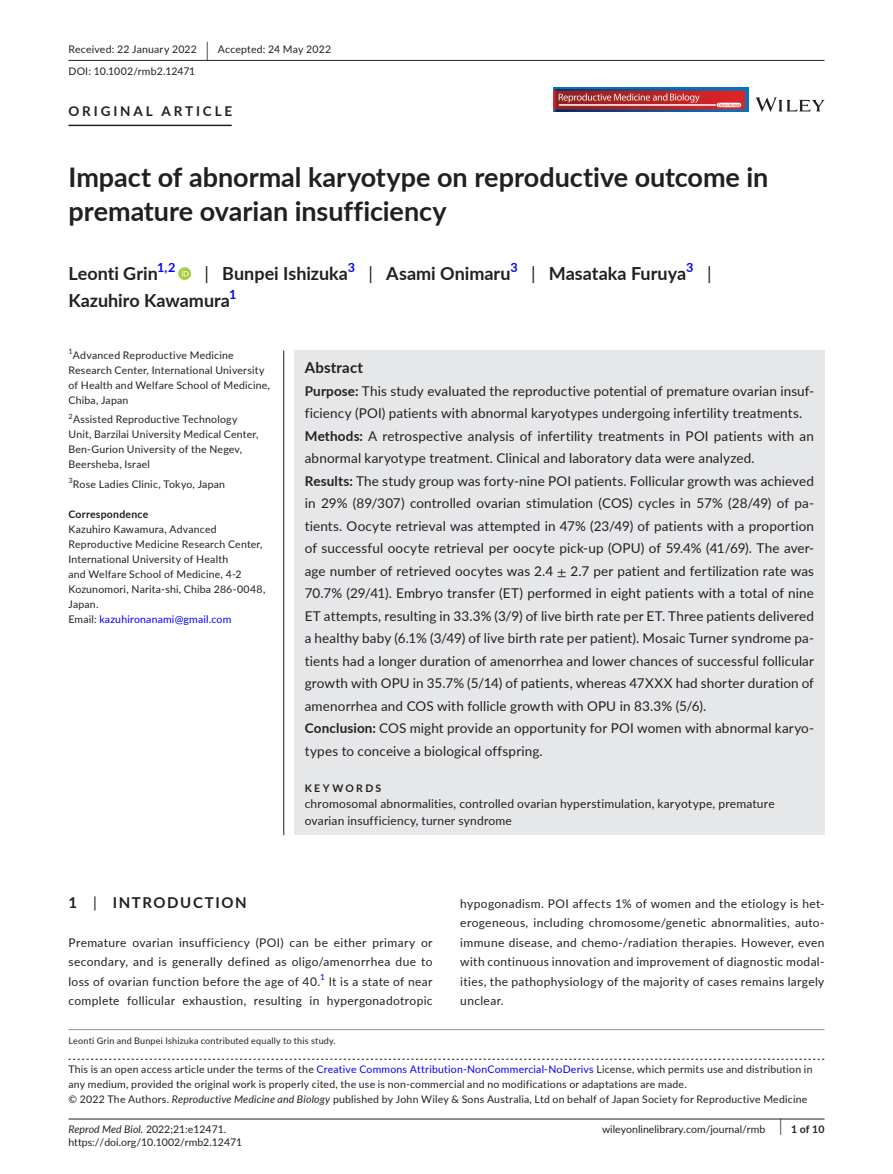
<style>
.page{position:relative;width:893px;height:1174px;background:#fff}
.page>*{position:absolute;margin:0;border:0;box-sizing:border-box;transform-origin:0 0}
.t1{font:700 27px/34.5px "Lato";color:#231f20}
.t2{font:700 18px "Lato";color:#231f20}
.t3{font:18px "Lato";color:#231f20}
.t4{font:700 15px "Lato";letter-spacing:.1em;color:#231f20}
.t5{font:700 15px "Lato";letter-spacing:.015em;color:#231f20}
.t6{font:13.5px/22.5px "Lato";letter-spacing:.01em;color:#231f20}
.t7{font:700 13.5px "Lato";letter-spacing:.215em;color:#231f20}
.t8{font:700 12.6px "Lato";color:#00f}
.t9{font:12px/19.5px "Lato";letter-spacing:.02em;color:#231f20;text-align:justify}
.t10{font:10.5px/15px "Lato";letter-spacing:.02em;color:#231f20}
.t11{font:10.5px "Lato";color:#231f20}
.t12{font:700 10.5px "Lato";letter-spacing:.02em;color:#231f20}
.t13{font:700 10.5px "Lato";letter-spacing:.22em;color:#231f20}
.t14{font:9px "Lato";letter-spacing:.025em;color:#231f20}
.t15{font:7.35px "Lato";color:#231f20}
.s1{font-size:19.65px}
.s2{font-weight:400}
.s3{color:#00f}
.s4{font-weight:700}
.s5{font-family:"STIX"}
.s6{font-style:italic}
.s7{font-weight:400;font-size:17.4px}
</style>
<div class="page">
<hr style="left:68px;top:1118px;width:756px;height:1px;background:#231f20">
<svg style="left:756px;top:97px;width:68px;height:15px"></svg>
<img style="left:554px;top:87px;width:194px;height:25px">
<hr style="left:68px;top:60px;width:756px;height:1px;background:#231f20">
<hr style="left:68px;top:125px;width:164px;height:1px;background:#231f20">
<svg style="left:178px;top:267px;width:13px;height:13px"></svg>
<svg style="left:182px;top:269px;width:7px;height:7px"></svg>
<svg style="left:68px;top:1058px;width:756px;height:1px"></svg>
<hr style="left:68px;top:1029px;width:756px;height:1px;background:#939598">
<div style="left:294px;top:350px;width:530px;height:485px;background:#e6e7e9"></div>
<hr style="left:283px;top:350px;width:1px;height:485px;background:#231f20">
<p class="t10" style="left:68px;top:38px;width:264px;line-height:21.8px">Received: 22 January 2022 <span class="s1">|</span> Accepted: 24 May 2022<br>DOI: 10.1002/rmb2.12471</p>
<p class="t7" style="left:68px;top:101px;width:165px">ORIGINAL ARTICLE</p>
<h1 class="t1" style="left:68px;top:159px;width:701px">Impact of abnormal karyotype on reproductive outcome in premature ovarian insufficiency</h1>
<h2 class="t2" style="left:68px;top:260px;width:91px">Leonti Grin</h2>
<p class="t8" style="left:157px;top:258px;width:20px">1,2</p>
<h2 class="t2" style="left:205px;top:260px;width:145px"><span class="s2">|</span> Bunpei Ishizuka</h2>
<p class="t8" style="left:348px;top:258px;width:9px">3</p>
<h2 class="t2" style="left:369px;top:260px;width:143px"><span class="s2">|</span> Asami Onimaru</h2>
<p class="t8" style="left:510px;top:258px;width:9px">3</p>
<h2 class="t2" style="left:531px;top:260px;width:157px"><span class="s2">|</span> Masataka Furuya</h2>
<p class="t8" style="left:686px;top:258px;width:9px">3</p>
<h2 class="t3" style="left:707px;top:260px;width:6px">|</h2>
<h2 class="t2" style="left:68px;top:287px;width:163px">Kazuhiro Kawamura</h2>
<p class="t8" style="left:229px;top:285px;width:9px">1</p>
<p class="t15" style="left:68px;top:346px;width:6px">1</p>
<p class="t10" style="left:68px;top:347px;width:203px;text-indent:5px">Advanced Reproductive Medicine Research Center, International University of Health and Welfare School of Medicine, Chiba, Japan</p>
<p class="t10" style="left:68px;top:412px;width:191px"><sup>2</sup>Assisted Reproductive Technology Unit, Barzilai University Medical Center, Ben-Gurion University of the Negev, Beersheba, Israel</p>
<p class="t10" style="left:68px;top:476px;width:158px"><sup>3</sup>Rose Ladies Clinic, Tokyo, Japan</p>
<p class="t12" style="left:68px;top:506px;width:81px">Correspondence</p>
<p class="t10" style="left:68px;top:521px;width:198px">Kazuhiro Kawamura, Advanced<br>Reproductive Medicine Research Center,<br>International University of Health<br>and Welfare School of Medicine, 4-2<br>Kozunomori, Narita-shi, Chiba 286-0048,<br>Japan.<br>Email: <span class="s3">kazuhironanami@gmail.com</span></p>
<p class="t5" style="left:305px;top:356px;width:60px">Abstract</p>
<p class="t6" style="left:305px;top:379px;width:511px"><span class="s4">Purpose:</span> This study evaluated the reproductive potential of premature ovarian insuf&shy;ficiency (POI) patients with abnormal karyotypes undergoing infertility treatments.<br><span class="s4">Methods:</span> A retrospective analysis of infertility treatments in POI patients with an abnormal karyotype treatment. Clinical and laboratory data were analyzed.<br><span class="s4">Results:</span> The study group was forty-nine POI patients. Follicular growth was achieved in 29% (89/307) controlled ovarian stimulation (COS) cycles in 57% (28/49) of pa&shy;tients. Oocyte retrieval was attempted in 47% (23/49) of patients with a proportion of successful oocyte retrieval per oocyte pick-up (OPU) of 59.4% (41/69). The aver&shy;age number of retrieved oocytes was 2.4 <span class="s5">±</span> 2.7 per patient and fertilization rate was 70.7% (29/41). Embryo transfer (ET) performed in eight patients with a total of nine ET attempts, resulting in 33.3% (3/9) of live birth rate per ET. Three patients delivered a healthy baby (6.1% (3/49) of live birth rate per patient). Mosaic Turner syndrome pa&shy;tients had a longer duration of amenorrhea and lower chances of successful follicular growth with OPU in 35.7% (5/14) of patients, whereas 47XXX had shorter duration of amenorrhea and COS with follicle growth with OPU in 83.3% (5/6).<br><span class="s4">Conclusion:</span> COS might provide an opportunity for POI women with abnormal karyo&shy;types to conceive a biological offspring.</p>
<p class="t13" style="left:305px;top:780px;width:78px">KEYWORDS</p>
<p class="t9" style="left:305px;top:795px;width:471px;line-height:16.5px">chromosomal abnormalities, controlled ovarian hyperstimulation, karyotype, premature ovarian insufficiency, turner syndrome</p>
<p class="t4" style="left:68px;top:891px;width:180px">1 <span class="s2">|</span> INTRODUCTION</p>
<p class="t9" style="left:68px;top:932px;width:366px">Premature ovarian insufficiency (POI) can be either primary or secondary, and is generally defined as oligo/amenorrhea due to loss of ovarian function before the age of 40.<sup>1</sup> It is a state of near complete follicular exhaustion, resulting in hypergonadotropic</p>
<p class="t14" style="left:68px;top:1033px;width:269px">Leonti Grin and Bunpei Ishizuka contributed equally to this study.</p>
<p class="t9" style="left:460px;top:893px;width:366px">hypogonadism. POI affects 1% of women and the etiology is het&shy;erogeneous, including chromosome/genetic abnormalities, auto&shy;immune disease, and chemo-/radiation therapies. However, even with continuous innovation and improvement of diagnostic modal&shy;ities, the pathophysiology of the majority of cases remains largely unclear.</p>
<p class="t10" style="left:68px;top:1061px;width:746px">This is an open access article under the terms of the <span class="s3">Creative Commons Attribution-NonCommercial-NoDerivs</span> License, which permits use and distribution in any medium, provided the original work is properly cited, the use is non-commercial and no modifications or adaptations are made.<br>© 2022 The Authors. <span class="s6">Reproductive Medicine and Biology</span> published by John Wiley &amp; Sons Australia, Ltd on behalf of Japan Society for Reproductive Medicine</p>
<p class="t11" style="left:68px;top:1121px;width:159px"><span class="s6">Reprod Med Biol.</span> 2022;21:e12471.</p>
<p class="t12" style="left:779px;top:1121px;width:46px"><span class="s7">|</span> 1 of 10</p>
<p class="t11" style="left:68px;top:1135px;width:175px">https://doi.org/10.1002/rmb2.12471</p>
<p class="t11" style="left:602px;top:1121px;width:165px">wileyonlinelibrary.com/journal/rmb</p>
</div>
